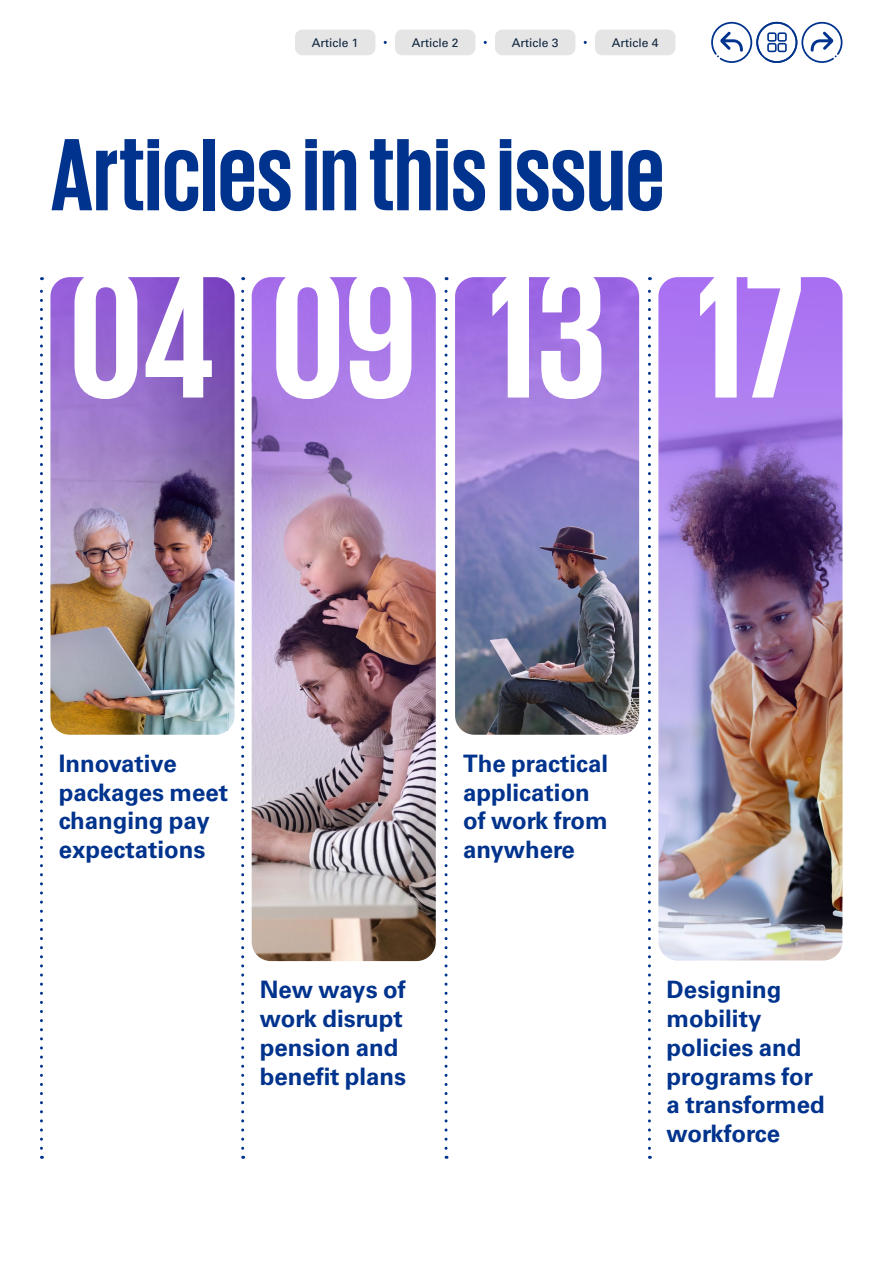
<style>
.page{position:relative;width:893px;height:1263px;background:#fff}
.page>*{position:absolute;margin:0;border:0;box-sizing:border-box;transform-origin:0 0}
.t1{font:700 186.6px "KPMG";color:#fff}
.t2{font:700 105px "KPMG";color:#00338d}
.t3{font:700 24px/28.8px "Univers LT Std";color:#00338d}
.t4{font:12px "Univers LT Std";color:#0c233c}
</style>
<div class="page">
<img style="left:658px;top:277px;width:184px;height:683px">
<img style="left:50px;top:277px;width:185px;height:458px">
<img style="left:252px;top:277px;width:184px;height:684px">
<img style="left:455px;top:277px;width:184px;height:458px">
<svg style="left:40px;top:277px;width:3px;height:871px"></svg>
<svg style="left:241px;top:277px;width:3px;height:871px"></svg>
<svg style="left:445px;top:277px;width:3px;height:871px"></svg>
<svg style="left:648px;top:277px;width:3px;height:871px"></svg>
<div style="left:296px;top:30px;width:79px;height:24px;background:#e5e5e5;border-radius:6px"></div>
<div style="left:295px;top:30px;width:80px;height:25px;border:2px solid #e5e5e5;border-radius:6px"></div>
<div style="left:396px;top:30px;width:79px;height:24px;background:#e5e5e5;border-radius:6px"></div>
<div style="left:395px;top:30px;width:80px;height:25px;border:2px solid #e5e5e5;border-radius:6px"></div>
<div style="left:496px;top:30px;width:79px;height:24px;background:#e5e5e5;border-radius:6px"></div>
<div style="left:495px;top:30px;width:80px;height:25px;border:2px solid #e5e5e5;border-radius:6px"></div>
<div style="left:596px;top:30px;width:79px;height:24px;background:#e5e5e5;border-radius:6px"></div>
<div style="left:595px;top:30px;width:80px;height:25px;border:2px solid #e5e5e5;border-radius:6px"></div>
<svg style="left:711px;top:22px;width:131px;height:41px"></svg>
<p class="t4" style="left:312px;top:35px;width:48px">Article 1</p>
<p class="t4" style="left:412px;top:35px;width:48px">Article 2</p>
<p class="t4" style="left:512px;top:35px;width:48px">Article 3</p>
<p class="t4" style="left:612px;top:35px;width:48px">Article 4</p>
<h2 class="t2" style="left:50px;top:122px;width:616px">Articles in this issue</h2>
<h1 class="t1" style="left:69px;top:241px;width:738px">04 09 13 17</h1>
<p class="t3" style="left:59px;top:749px;width:171px">Innovative packages meet changing pay expectations</p>
<p class="t3" style="left:260px;top:975px;width:148px">New ways of work disrupt pension and benefit plans</p>
<p class="t3" style="left:463px;top:749px;width:146px">The practical application of work from anywhere</p>
<p class="t3" style="left:667px;top:975px;width:160px">Designing mobility policies and programs for a transformed workforce</p>
</div>
